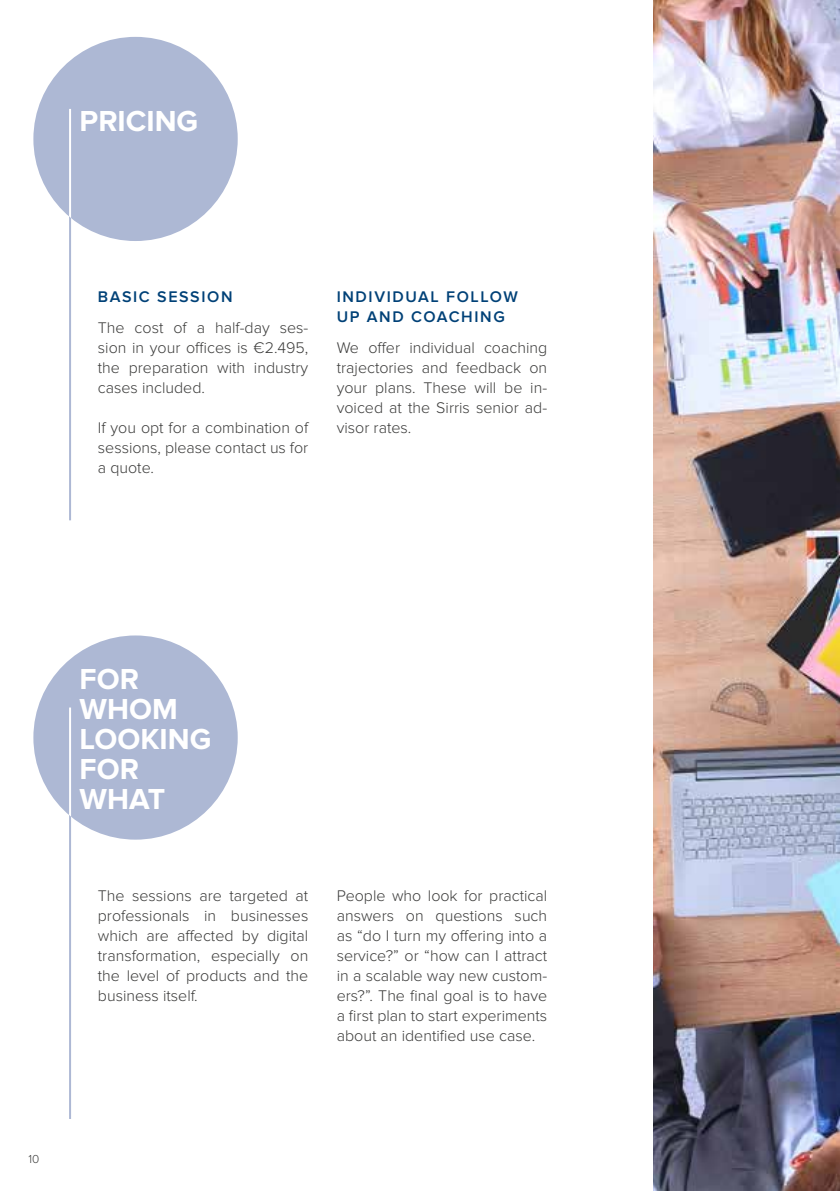
<style>
.page{position:relative;width:840px;height:1191px;background:#fff}
.page>*{position:absolute;margin:0;border:0;box-sizing:border-box;transform-origin:0 0}
.t1{font:700 30px/30px "Proxima Nova";color:#fff}
.t2{font:300 16px/20px "Proxima Nova";color:#3c3c3b;text-align:justify}
.t3{font:600 16px/20px "Proxima Nova";letter-spacing:.1em;color:#004177}
.t4{font:300 12px "Proxima Nova";color:#3c3c3b}
</style>
<div class="page">
<hr style="left:69px;top:109px;width:2px;height:411px;background:#adb8d4">
<hr style="left:69px;top:707px;width:2px;height:412px;background:#adb8d4">
<div style="left:33px;top:37px;width:204px;height:204px;background:#adb8d4;border-radius:50%"></div>
<hr style="left:69px;top:109px;width:2px;height:132px;background:#fff">
<div style="left:33px;top:635px;width:204px;height:204px;background:#adb8d4;border-radius:50%"></div>
<hr style="left:69px;top:707px;width:2px;height:132px;background:#fff">
<img style="left:653px;top:0;width:186px;height:1191px">
<h1 class="t1" style="left:80px;top:107px;width:120px">PRICING</h1>
<p class="t3" style="left:98px;top:287px;width:136px">BASIC SESSION</p>
<p class="t2" style="left:98px;top:318px;width:212px">The cost of a half-day ses&shy;sion in your offices is €2.495, the preparation with industry cases included.</p>
<p class="t2" style="left:98px;top:418px;width:212px">If you opt for a combination of sessions, please contact us for a quote.</p>
<p class="t3" style="left:336px;top:287px;width:182px">INDIVIDUAL FOLLOW<br>UP AND COACHING</p>
<p class="t2" style="left:336px;top:338px;width:212px">We offer individual coaching trajectories and feedback on your plans. These will be in&shy;voiced at the Sirris senior ad&shy;visor rates.</p>
<h1 class="t1" style="left:80px;top:664px;width:133px">FOR<br>WHOM<br>LOOKING<br>FOR<br>WHAT</h1>
<p class="t2" style="left:98px;top:885px;width:212px">The sessions are targeted at professionals in businesses which are affected by digital transformation, especially on the level of products and the business itself.</p>
<p class="t2" style="left:336px;top:885px;width:212px">People who look for practical answers on questions such as “do I turn my offering into a service?” or “how can I attract in a scalable way new custom&shy;ers?”. The final goal is to have a first plan to start experiments about an identified use case.</p>
<p class="t4" style="left:28px;top:1151px;width:12px">10</p>
</div>
